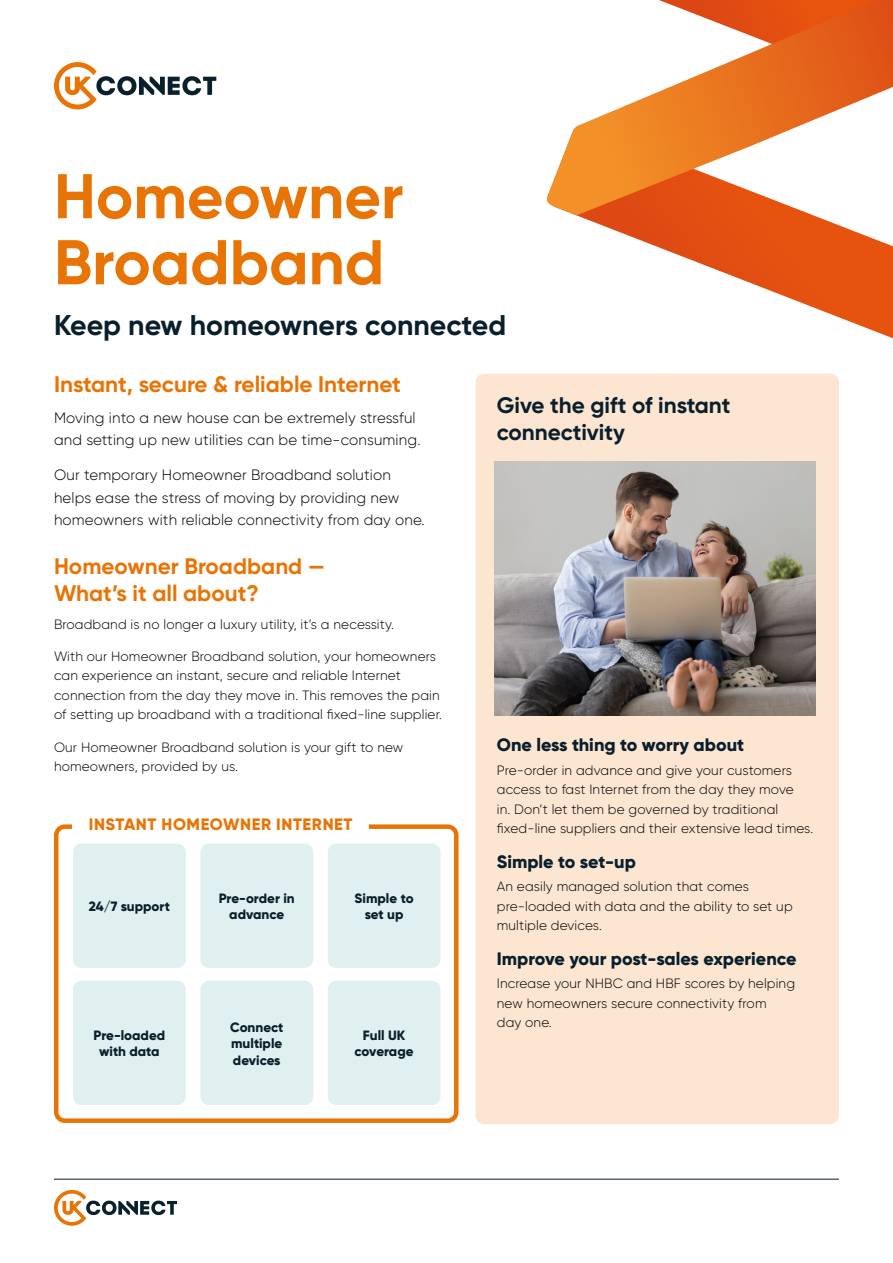
<style>
.page{position:relative;width:893px;height:1263px;background:#fff}
.page>*{position:absolute;margin:0;border:0;box-sizing:border-box;transform-origin:0 0}
.t1{font:700 63px/66px "Gilroy";color:#e97406}
.t2{font:700 28.5px "Gilroy";color:#091f2c}
.t3{font:700 22.5px/27px "Gilroy";color:#e97406}
.t4{font:700 22.5px/27px "Gilroy";color:#091f2c}
.t5{font:800 18px "Gilroy";color:#091f2c}
.t6{font:800 16.5px "Gilroy";letter-spacing:.035em;color:#e97406}
.t7{font:300 15px/22.5px "Gilroy";letter-spacing:.01em;color:#000}
.t8{font:300 13.5px/19.5px "Gilroy";letter-spacing:.01em;color:#000}
.t9{font:800 13.5px/16.2px "Gilroy";color:#091f2c;text-align:center}
</style>
<div class="page">
<svg style="left:576px;top:215px;width:317px;height:124px"></svg>
<svg style="left:546px;top:0;width:347px;height:215px"></svg>
<svg style="left:54px;top:62px;width:162px;height:47px"></svg>
<div style="left:476px;top:374px;width:363px;height:750px;background:#fce5d1;border-radius:9px"></div>
<img style="left:495px;top:461px;width:321px;height:254px">
<svg style="left:54px;top:1190px;width:123px;height:36px"></svg>
<hr style="left:54px;top:1179px;width:785px;height:1px;background:#091f2c">
<div style="left:54px;top:824px;width:405px;height:299px;border:4px solid #e97406;border-radius:9px"></div>
<div style="left:73px;top:817px;width:296px;height:40px;background:#fff"></div>
<div style="left:328px;top:981px;width:112px;height:124px;background:#e0f0f0;border-radius:9px"></div>
<div style="left:200px;top:981px;width:113px;height:124px;background:#e0f0f0;border-radius:9px"></div>
<div style="left:73px;top:981px;width:113px;height:124px;background:#e0f0f0;border-radius:9px"></div>
<div style="left:73px;top:843px;width:113px;height:125px;background:#e0f0f0;border-radius:9px"></div>
<div style="left:200px;top:843px;width:113px;height:125px;background:#e0f0f0;border-radius:9px"></div>
<div style="left:328px;top:843px;width:112px;height:125px;background:#e0f0f0;border-radius:9px"></div>
<h1 class="t1" style="left:54px;top:163px;width:351px">Homeowner<br>Broadband</h1>
<h2 class="t2" style="left:54px;top:308px;width:454px">Keep new homeowners connected</h2>
<h3 class="t3" style="left:54px;top:370px;width:348px">Instant, secure &amp; reliable Internet</h3>
<p class="t7" style="left:54px;top:406px;width:368px">Moving into a new house can be extremely stressful and setting up new utilities can be time-consuming.</p>
<p class="t7" style="left:54px;top:464px;width:372px">Our temporary Homeowner Broadband solution helps ease the stress of moving by providing new homeowners with reliable connectivity from day one.</p>
<h3 class="t3" style="left:54px;top:552px;width:272px">Homeowner Broadband —<br>What’s it all about?</h3>
<p class="t8" style="left:54px;top:614px;width:341px">Broadband is no longer a luxury utility, it’s a necessity.</p>
<p class="t8" style="left:54px;top:646px;width:389px">With our Homeowner Broadband solution, your homeowners can experience an instant, secure and reliable Internet connection from the day they move in. This removes the pain of setting up broadband with a traditional fixed-line supplier.</p>
<p class="t8" style="left:54px;top:737px;width:351px">Our Homeowner Broadband solution is your gift to new homeowners, provided by us.</p>
<h3 class="t4" style="left:497px;top:391px;width:235px">Give the gift of instant connectivity</h3>
<h3 class="t5" style="left:497px;top:733px;width:249px">One less thing to worry about</h3>
<p class="t8" style="left:497px;top:760px;width:318px">Pre-order in advance and give your customers access to fast Internet from the day they move<br>in. Don’t let them be governed by traditional fixed-line suppliers and their extensive lead times.</p>
<h3 class="t5" style="left:497px;top:850px;width:141px">Simple to set-up</h3>
<p class="t8" style="left:497px;top:877px;width:297px">An easily managed solution that comes pre-loaded with data and the ability to set up multiple devices.</p>
<h3 class="t5" style="left:497px;top:947px;width:301px">Improve your post-sales experience</h3>
<p class="t8" style="left:497px;top:974px;width:300px">Increase your NHBC and HBF scores by helping new homeowners secure connectivity from<br>day one.</p>
<p class="t6" style="left:89px;top:814px;width:265px">INSTANT HOMEOWNER INTERNET</p>
<p class="t9" style="left:89px;top:898px;width:83px">24/7 support</p>
<p class="t9" style="left:219px;top:890px;width:77px">Pre-order in advance</p>
<p class="t9" style="left:355px;top:890px;width:60px">Simple to set up</p>
<p class="t9" style="left:230px;top:1019px;width:55px;text-align:justify">Connect multiple devices</p>
<p class="t9" style="left:94px;top:1027px;width:73px">Pre-loaded with data</p>
<p class="t9" style="left:355px;top:1027px;width:60px">Full UK coverage</p>
</div>
